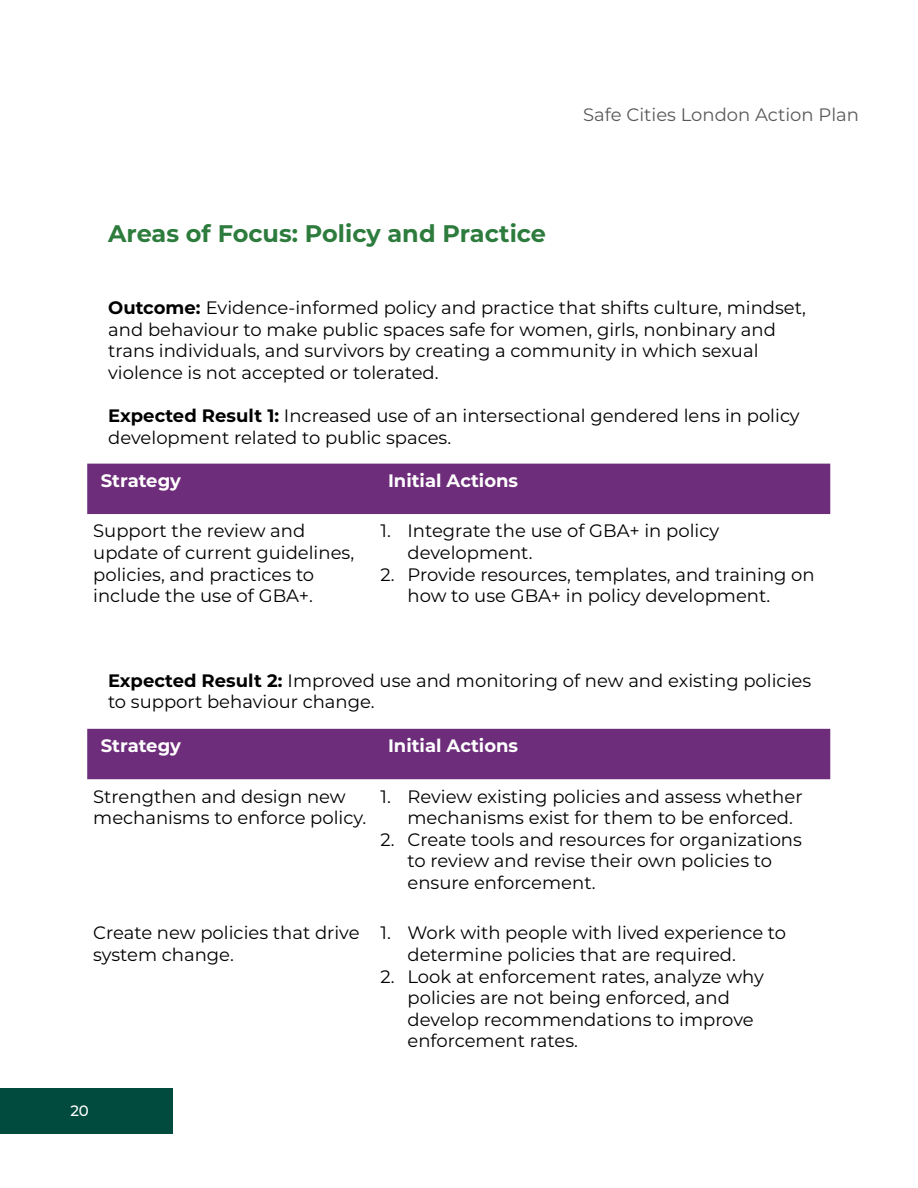
<style>
.page{position:relative;width:918px;height:1188px;background:#fff}
.page>*{position:absolute;margin:0;border:0;box-sizing:border-box;transform-origin:0 0}
.Paragraph_Subheading{font:700 24px "Montserrat";color:#2d7c3d}
.Paragraph_Body_Copy{font:18px/21.6px "Montserrat";color:#000}
.Call_out_text{font:700 18px "Montserrat";color:#fff}
.t1{font:18px "Montserrat";color:#58595b}
.Paragraph_Body_Copy-2{font:700 18px "Montserrat";color:#fff}
.t2{font:500 15px "Montserrat";color:#fff}
.s1{font-weight:700}
</style>
<div class="page">
<div style="left:0;top:1089px;width:173px;height:45px;background:#004b3d"></div>
<div style="left:87px;top:464px;width:743px;height:50px;background:#6d2d7a"></div>
<div style="left:87px;top:729px;width:743px;height:50px;background:#6d2d7a"></div>
<p class="t1" style="left:583px;top:102px;width:277px">Safe Cities London Action Plan</p>
<h2 class="Paragraph_Subheading" style="left:108px;top:216px;width:439px">Areas of Focus: Policy and Practice</h2>
<p class="Paragraph_Body_Copy" style="left:108px;top:296px;width:699px"><span class="s1">Outcome:</span> Evidence-informed policy and practice that shifts culture, mindset, and behaviour to make public spaces safe for women, girls, nonbinary and trans individuals, and survivors by creating a community in which sexual violence is not accepted or tolerated.</p>
<p class="Paragraph_Body_Copy" style="left:108px;top:404px;width:693px"><span class="s1">Expected Result 1:</span> Increased use of an intersectional gendered lens in policy development related to public spaces.</p>
<p class="Paragraph_Body_Copy-2" style="left:101px;top:468px;width:82px">Strategy</p>
<p class="Call_out_text" style="left:388px;top:468px;width:132px">Initial Actions</p>
<p class="Paragraph_Body_Copy" style="left:93px;top:520px;width:262px">Support the review and update of current guidelines, policies, and practices to include the use of GBA+.</p>
<p class="Paragraph_Body_Copy" style="left:408px;top:520px;width:313px;text-indent:-27px">1. Integrate the use of GBA+ in policy development.</p>
<p class="Paragraph_Body_Copy" style="left:408px;top:563px;width:409px;text-indent:-27px">2. Provide resources, templates, and training on how to use GBA+ in policy development.</p>
<p class="Paragraph_Body_Copy" style="left:108px;top:669px;width:705px"><span class="s1">Expected Result 2:</span> Improved use and monitoring of new and existing policies to support behaviour change.</p>
<p class="Paragraph_Body_Copy-2" style="left:101px;top:733px;width:82px">Strategy</p>
<p class="Call_out_text" style="left:388px;top:733px;width:132px">Initial Actions</p>
<p class="Paragraph_Body_Copy" style="left:93px;top:785px;width:275px">Strengthen and design new mechanisms to enforce policy.</p>
<p class="Paragraph_Body_Copy" style="left:408px;top:785px;width:397px;text-indent:-27px">1. Review existing policies and assess whether mechanisms exist for them to be enforced.</p>
<p class="Paragraph_Body_Copy" style="left:408px;top:828px;width:396px;text-indent:-27px">2. Create tools and resources for organizations to review and revise their own policies to ensure enforcement.</p>
<p class="Paragraph_Body_Copy" style="left:93px;top:922px;width:268px">Create new policies that drive system change.</p>
<p class="Paragraph_Body_Copy" style="left:408px;top:922px;width:380px;text-indent:-27px">1. Work with people with lived experience to determine policies that are required.</p>
<p class="Paragraph_Body_Copy" style="left:408px;top:965px;width:358px;text-indent:-27px">2. Look at enforcement rates, analyze why policies are not being enforced, and develop recommendations to improve enforcement rates.</p>
<p class="t2" style="left:70px;top:1100px;width:20px">20</p>
</div>
